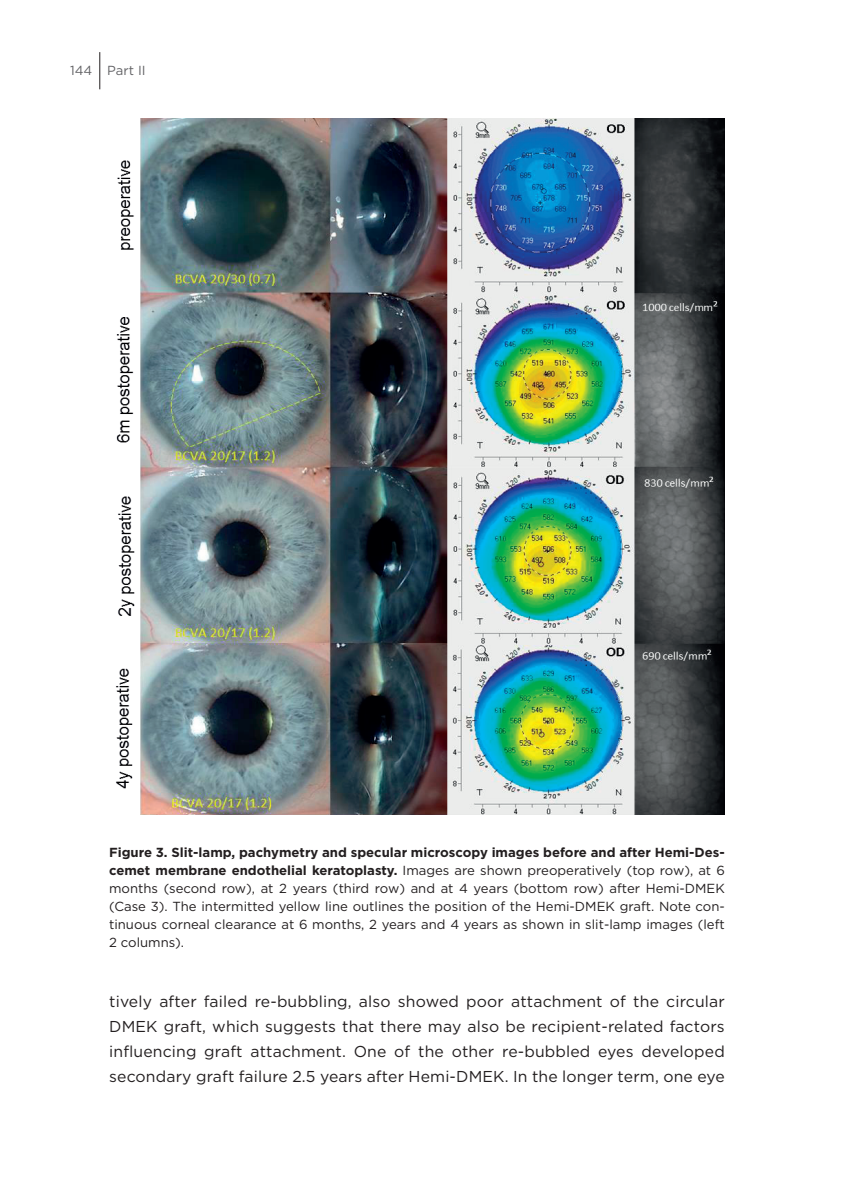
<style>
.page{position:relative;width:844px;height:1191px;background:#fff}
.page>*{position:absolute;margin:0;border:0;box-sizing:border-box;transform-origin:0 0}
.t1{font:15.75px/24.8px "Gotham";letter-spacing:.01em;color:#231f20;text-align:justify}
.t2{font:13.12px/18px "Gotham";color:#231f20;text-align:justify}
.t3{font:13.12px "Gotham";color:#636366}
.s1{font-weight:700}
</style>
<div class="page">
<hr style="left:99px;top:52px;width:1px;height:37px;background:#231f20">
<img style="left:116px;top:119px;width:608px;height:695px">
<p class="t3" style="left:70px;top:62px;width:77px">144 Part II</p>
<p class="t2" style="left:109px;top:843px;width:617px"><span class="s1">Figure 3. Slit-lamp, pachymetry and specular microscopy images before and after Hemi-Des&shy;cemet membrane endothelial keratoplasty.</span> Images are shown preoperatively (top row), at 6 months (second row), at 2 years (third row) and at 4 years (bottom row) after Hemi-DMEK (Case 3). The intermitted yellow line outlines the position of the Hemi-DMEK graft. Note con&shy;tinuous corneal clearance at 6 months, 2 years and 4 years as shown in slit-lamp images (left 2 columns).</p>
<p class="t1" style="left:109px;top:989px;width:617px">tively after failed re-bubbling, also showed poor attachment of the circular DMEK graft, which suggests that there may also be recipient-related factors influencing graft attachment. One of the other re-bubbled eyes developed secondary graft failure 2.5 years after Hemi-DMEK. In the longer term, one eye</p>
</div>
